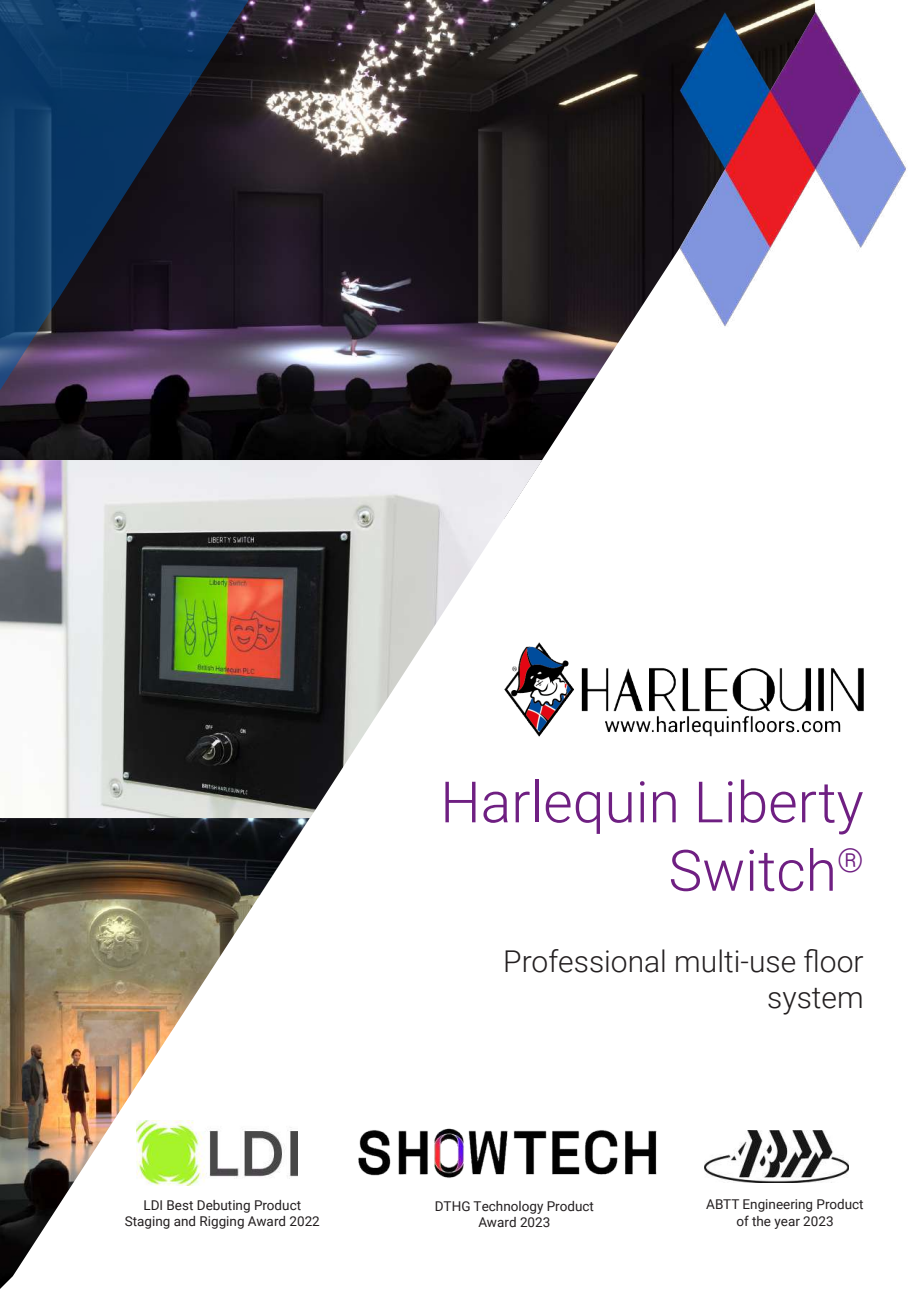
<style>
.page{position:relative;width:919px;height:1289px;background:#fff}
.page>*{position:absolute;margin:0;border:0;box-sizing:border-box;transform-origin:0 0}
.t1{font:300 57px/68.4px "Roboto";color:#6f1f82;text-align:right}
.t2{font:300 30px/36px "Roboto";color:#231f20;text-align:right}
.t3{font:13.5px/16.2px "Roboto";color:#231f20;text-align:center}
</style>
<div class="page">
<img style="left:307px;top:0;width:508px;height:460px">
<img style="left:0;top:460px;width:542px;height:358px">
<img style="left:0;top:818px;width:310px;height:470px">
<img style="left:705px;top:1130px;width:143px;height:52px">
<img style="left:136px;top:1120px;width:161px;height:65px">
<img style="left:358px;top:1128px;width:299px;height:50px">
<svg style="left:0;top:0;width:307px;height:616px;background:#43495a"></svg>
<img style="left:504px;top:642px;width:359px;height:94px">
<img style="left:677px;top:10px;width:229px;height:318px">
<h1 class="t1" style="left:440px;top:772px;width:425px">Harlequin Liberty<br>Switch<sup>®</sup></h1>
<h2 class="t2" style="left:503px;top:941px;width:362px">Professional multi-use floor system</h2>
<p class="t3" style="left:125px;top:1198px;width:197px">LDI Best Debuting Product<br>Staging and Rigging Award 2022</p>
<p class="t3" style="left:435px;top:1198px;width:161px">DTHG Technology Product<br>Award 2023</p>
<p class="t3" style="left:706px;top:1197px;width:159px">ABTT Engineering Product of the year 2023</p>
</div>
